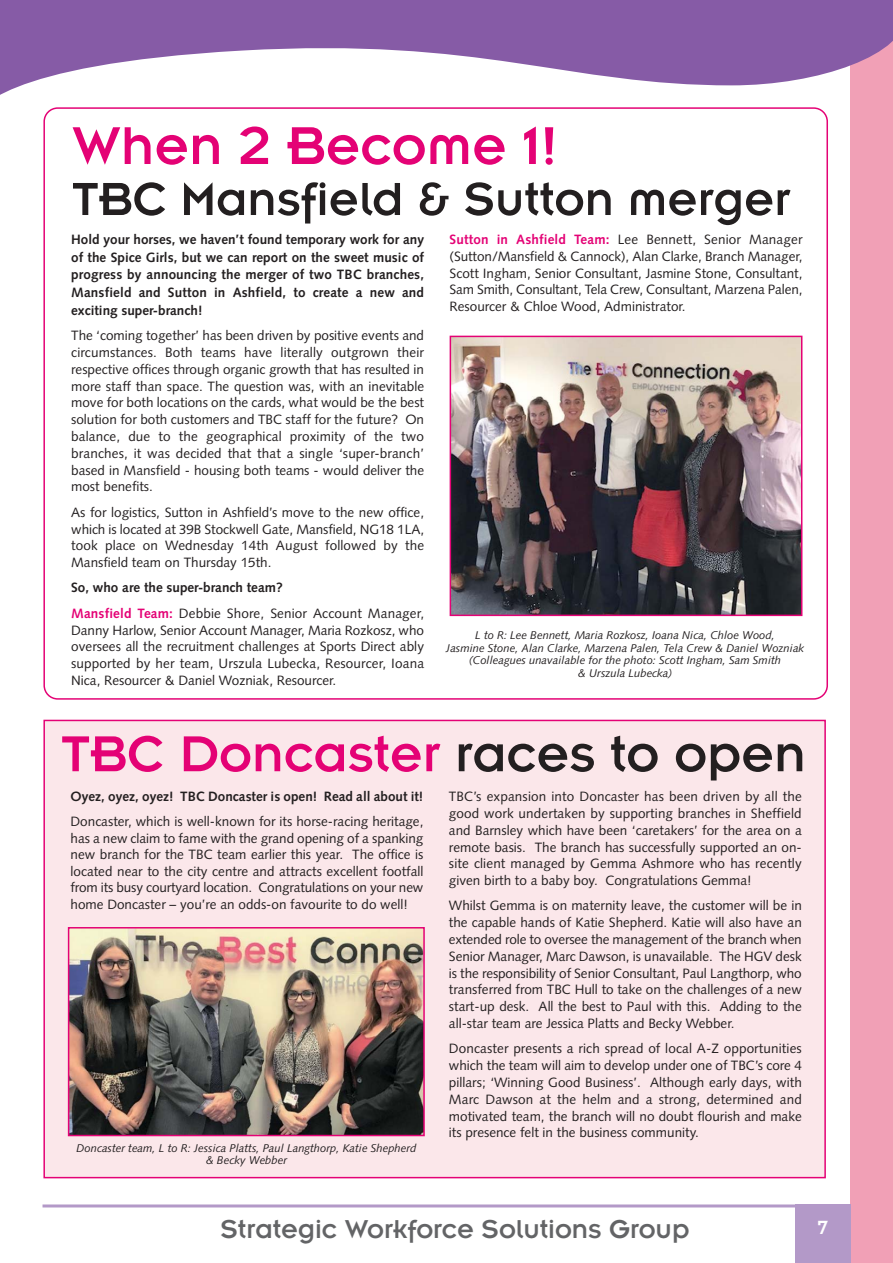
<style>
.page{position:relative;width:893px;height:1263px;background:#fff}
.page>*{position:absolute;margin:0;border:0;box-sizing:border-box;transform-origin:0 0}
.t1{font:58.5px "Insignia";color:#e40275}
.t2{font:55.5px "Insignia";color:#e40275}
.t3{font:51px "Insignia";color:#231f20}
.t4{font:28.5px "Insignia";color:#636466}
.t5{font:21px "Insignia";color:#fff}
.t6{font:13.5px/16.8px "Syntax";color:#231f20;text-align:justify}
.t7{font:700 13.5px/17.7px "Syntax";color:#231f20;text-align:justify}
.t8{font:italic 11.25px/12.8px "Syntax";color:#231f20;text-align:center}
.s1{font-weight:700}
.s2{font-weight:700;color:#e40275}
.s3{color:#231f20}
</style>
<div class="page">
<div style="left:850px;top:0;width:43px;height:1262px;background:#f1a0b6"></div>
<hr style="left:43px;top:1204px;width:806px;height:3px;background:#b399c8">
<svg style="left:0;top:0;width:893px;height:95px;fill:#865ba6"></svg>
<div style="left:795px;top:1204px;width:55px;height:58px;background:#b399c8"></div>
<svg style="left:43px;top:107px;width:785px;height:593px"></svg>
<img style="left:453px;top:339px;width:346px;height:274px">
<div style="left:450px;top:336px;width:352px;height:280px;border:2px solid #e40275"></div>
<div style="left:45px;top:721px;width:779px;height:456px;background:#fbe7ea"></div>
<div style="left:43px;top:720px;width:783px;height:458px;border:2px solid #e40275"></div>
<img style="left:71px;top:930px;width:351px;height:203px">
<div style="left:68px;top:927px;width:357px;height:209px;border:2px solid #e40275"></div>
<h1 class="t1" style="left:72px;top:127px;width:487px">When 2 Become 1!</h1>
<h3 class="t3" style="left:72px;top:183px;width:720px">TBC Mansfield &amp; Sutton merger</h3>
<p class="t7" style="left:71px;top:232px;width:354px">Hold your horses, we haven’t found temporary work for any of the Spice Girls, but we can report on the sweet music of progress by announcing the merger of two TBC branches, Mansfield and Sutton in Ashfield, to create a new and exciting super-branch!</p>
<p class="t6" style="left:71px;top:328px;width:354px">The ‘coming together’ has been driven by positive events and circumstances. Both teams have literally outgrown their respective offices through organic growth that has resulted in more staff than space. The question was, with an inevitable move for both locations on the cards, what would be the best solution for both customers and TBC staff for the future? On balance, due to the geographical proximity of the two branches, it was decided that that a single ‘super-branch’ based in Mansfield - housing both teams - would deliver the most benefits.</p>
<p class="t6" style="left:71px;top:505px;width:354px">As for logistics, Sutton in Ashfield’s move to the new office, which is located at 39B Stockwell Gate, Mansfield, NG18 1LA, took place on Wednesday 14th August followed by the Mansfield team on Thursday 15th.</p>
<p class="t6" style="left:71px;top:576px;width:354px;line-height:25.3px"><span class="s1">So, who are the super-branch team?<br></span><span class="s2">Mansfield Team:</span> Debbie Shore, Senior Account Manager,</p>
<p class="t6" style="left:71px;top:623px;width:354px">Danny Harlow, Senior Account Manager, Maria Rozkosz, who oversees all the recruitment challenges at Sports Direct ably supported by her team, Urszula Lubecka, Resourcer, Ioana Nica, Resourcer &amp; Daniel Wozniak, Resourcer.</p>
<p class="t6" style="left:450px;top:232px;width:354px"><span class="s2">Sutton in Ashfield Team:</span> Lee Bennett, Senior Manager (Sutton/Mansfield &amp; Cannock), Alan Clarke, Branch Manager, Scott Ingham, Senior Consultant, Jasmine Stone, Consultant, Sam Smith, Consultant, Tela Crew, Consultant, Marzena Palen, Resourcer &amp; Chloe Wood, Administrator.</p>
<p class="t8" style="left:446px;top:630px;width:360px">L to R: Lee Bennett, Maria Rozkosz, Ioana Nica, Chloe Wood,<br>Jasmine Stone, Alan Clarke, Marzena Palen, Tela Crew &amp; Daniel Wozniak (Colleagues unavailable for the photo: Scott Ingham, Sam Smith<br>&amp; Urszula Lubecka)</p>
<h2 class="t2" style="left:61px;top:736px;width:746px">TBC Doncaster <span class="s3">races to open</span></h2>
<p class="t7" style="left:71px;top:789px;width:354px">Oyez, oyez, oyez! TBC Doncaster is open! Read all about it!</p>
<p class="t6" style="left:71px;top:814px;width:354px">Doncaster, which is well-known for its horse-racing heritage, has a new claim to fame with the grand opening of a spanking new branch for the TBC team earlier this year. The office is located near to the city centre and attracts excellent footfall from its busy courtyard location. Congratulations on your new home Doncaster – you’re an odds-on favourite to do well!</p>
<p class="t8" style="left:76px;top:1142px;width:342px">Doncaster team, L to R: Jessica Platts, Paul Langthorp, Katie Shepherd &amp; Becky Webber</p>
<p class="t6" style="left:449px;top:789px;width:354px">TBC’s expansion into Doncaster has been driven by all the good work undertaken by supporting branches in Sheffield and Barnsley which have been ‘caretakers’ for the area on a remote basis. The branch has successfully supported an on&shy;site client managed by Gemma Ashmore who has recently given birth to a baby boy. Congratulations Gemma!</p>
<p class="t6" style="left:449px;top:898px;width:354px">Whilst Gemma is on maternity leave, the customer will be in the capable hands of Katie Shepherd. Katie will also have an extended role to oversee the management of the branch when Senior Manager, Marc Dawson, is unavailable. The HGV desk is the responsibility of Senior Consultant, Paul Langthorp, who transferred from TBC Hull to take on the challenges of a new start-up desk. All the best to Paul with this. Adding to the all-star team are Jessica Platts and Becky Webber.</p>
<p class="t6" style="left:449px;top:1041px;width:354px">Doncaster presents a rich spread of local A-Z opportunities which the team will aim to develop under one of TBC’s core 4 pillars; ‘Winning Good Business’. Although early days, with Marc Dawson at the helm and a strong, determined and motivated team, the branch will no doubt flourish and make its presence felt in the business community.</p>
<h3 class="t4" style="left:221px;top:1220px;width:470px">Strategic Workforce Solutions Group</h3>
<h3 class="t5" style="left:818px;top:1220px;width:12px">7</h3>
</div>
